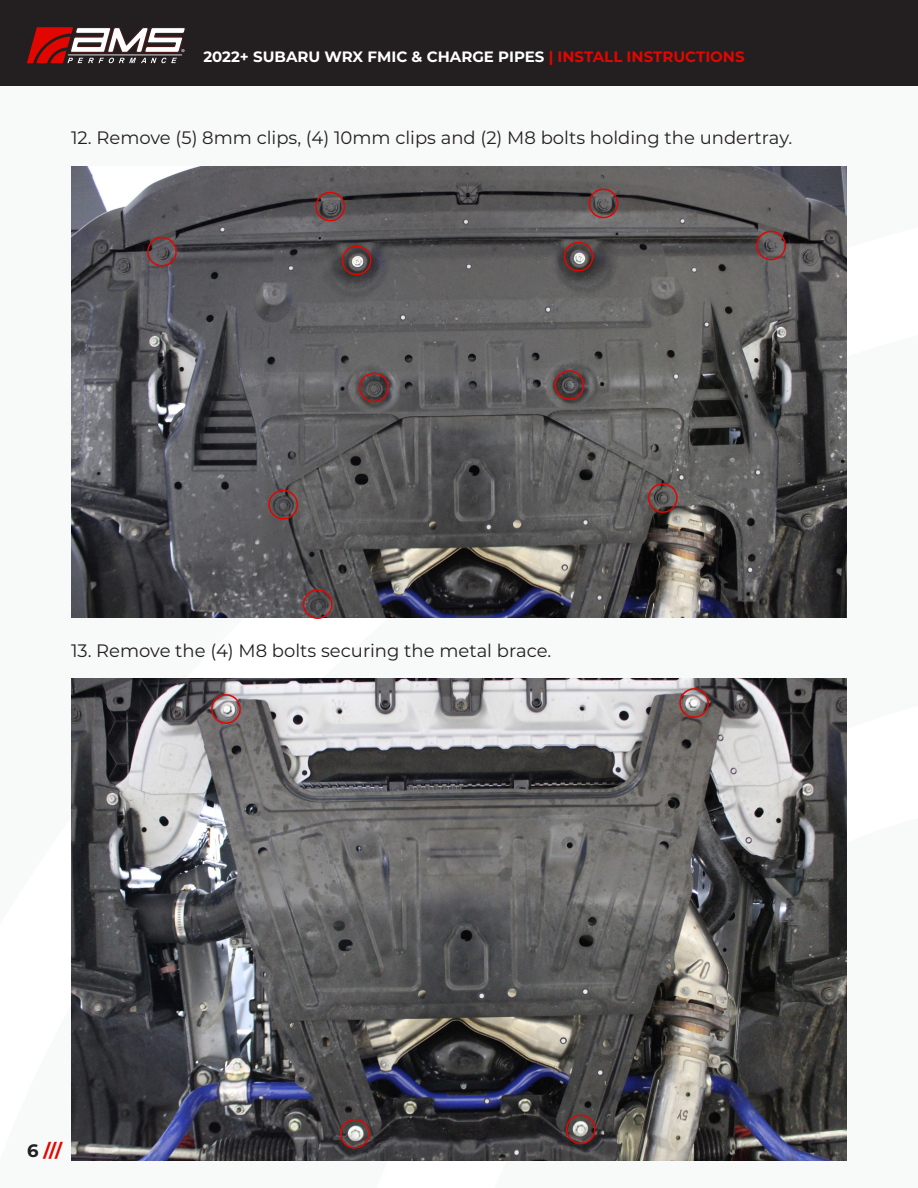
<style>
.page{position:relative;width:918px;height:1188px;background:#fff}
.page>*{position:absolute;margin:0;border:0;box-sizing:border-box;transform-origin:0 0}
.t1{font:18px "Montserrat";color:#231f20}
.t2{font:700 18px "Montserrat";color:#e10600}
.t3{font:700 15px "Montserrat";color:#fff}
.s1{color:#e10600}
.s2{color:#231f20}
</style>
<div class="page">
<div style="left:0;top:0;width:918px;height:85px;background:#231f20"></div>
<svg style="left:27px;top:27px;width:159px;height:36px"></svg>
<img style="left:71px;top:167px;width:776px;height:450px">
<div style="left:147px;top:237px;width:30px;height:30px;border:2px solid #e10600;border-radius:50%"></div>
<div style="left:315px;top:192px;width:30px;height:29px;border:2px solid #e10600;border-radius:50%"></div>
<div style="left:589px;top:189px;width:29px;height:29px;border:2px solid #e10600;border-radius:50%"></div>
<div style="left:564px;top:242px;width:29px;height:30px;border:2px solid #e10600;border-radius:50%"></div>
<div style="left:555px;top:370px;width:29px;height:30px;border:2px solid #e10600;border-radius:50%"></div>
<div style="left:648px;top:483px;width:30px;height:30px;border:2px solid #e10600;border-radius:50%"></div>
<div style="left:342px;top:246px;width:30px;height:29px;border:2px solid #e10600;border-radius:50%"></div>
<div style="left:359px;top:373px;width:30px;height:29px;border:2px solid #e10600;border-radius:50%"></div>
<div style="left:268px;top:490px;width:30px;height:30px;border:2px solid #e10600;border-radius:50%"></div>
<div style="left:303px;top:589px;width:30px;height:30px;border:2px solid #e10600;border-radius:50%"></div>
<div style="left:756px;top:231px;width:30px;height:29px;border:2px solid #e10600;border-radius:50%"></div>
<img style="left:71px;top:679px;width:776px;height:482px">
<div style="left:211px;top:694px;width:30px;height:30px;border:2px solid #e10600;border-radius:50%"></div>
<div style="left:340px;top:1119px;width:30px;height:30px;border:2px solid #e10600;border-radius:50%"></div>
<div style="left:566px;top:1115px;width:30px;height:29px;border:2px solid #e10600;border-radius:50%"></div>
<div style="left:679px;top:688px;width:30px;height:30px;border:2px solid #e10600;border-radius:50%"></div>
<p class="t3" style="left:203px;top:46px;width:543px">2022+ SUBARU WRX FMIC &amp; CHARGE PIPES <span class="s1">| INSTALL INSTRUCTIONS</span></p>
<p class="t1" style="left:71px;top:125px;width:723px">12. Remove (5) 8mm clips, (4) 10mm clips and (2) M8 bolts holding the undertray.</p>
<p class="t1" style="left:71px;top:638px;width:482px">13. Remove the (4) M8 bolts securing the metal brace.</p>
<p class="t2" style="left:27px;top:1137px;width:37px"><span class="s2">6</span> ///</p>
</div>
